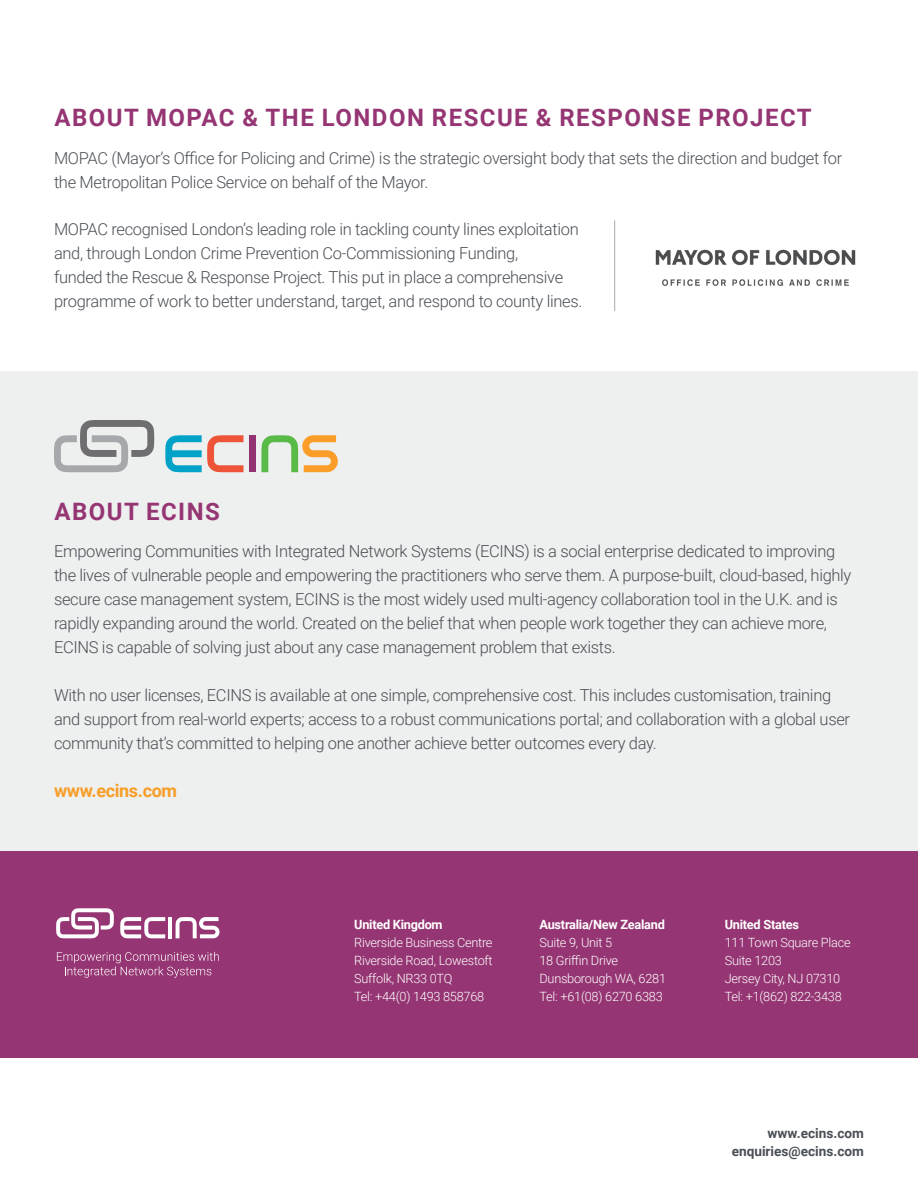
<style>
.page{position:relative;width:918px;height:1188px;background:#fff}
.page>*{position:absolute;margin:0;border:0;box-sizing:border-box;transform-origin:0 0}
.t1{font:700 24px "Roboto";letter-spacing:.06em;color:#953573}
.Bullets{font:700 18px "Roboto";letter-spacing:-.02em;color:#f89e28}
.Bullets-2{font:300 16.5px/24px "Roboto";letter-spacing:-.02em;color:#4a4f55}
.Bullets-3{font:700 13.65px "Roboto";color:#4a4f55}
.Bullets-4{font:300 12.75px "Roboto";letter-spacing:-.02em;color:#fff}
.Bullets-5{font:700 12.75px "Roboto";letter-spacing:-.02em;color:#fff}
</style>
<div class="page">
<div style="left:0;top:372px;width:918px;height:685px;background:#eeefef"></div>
<div style="left:0;top:851px;width:918px;height:206px;background:#953573"></div>
<div style="left:249px;top:435px;width:7px;height:37px;background:#943373"></div>
<svg style="left:54px;top:420px;width:100px;height:52px"></svg>
<svg style="left:165px;top:435px;width:78px;height:37px"></svg>
<svg style="left:261px;top:435px;width:77px;height:37px"></svg>
<svg style="left:57px;top:952px;width:162px;height:26px"></svg>
<hr style="left:168px;top:917px;width:4px;height:21px;background:#fff">
<svg style="left:56px;top:908px;width:58px;height:30px"></svg>
<svg style="left:120px;top:917px;width:45px;height:21px"></svg>
<svg style="left:176px;top:917px;width:44px;height:21px"></svg>
<img style="left:655px;top:249px;width:201px;height:37px">
<hr style="left:614px;top:220px;width:1px;height:91px;background:#a8aaab">
<h3 class="t1" style="left:54px;top:101px;width:759px">ABOUT MOPAC &amp; THE LONDON RESCUE &amp; RESPONSE PROJECT</h3>
<p class="Bullets-2" style="left:54px;top:145px;width:790px">MOPAC (Mayor’s Office for Policing and Crime) is the strategic oversight body that sets the direction and budget for the Metropolitan Police Service on behalf of the Mayor.</p>
<p class="Bullets-2" style="left:54px;top:217px;width:530px">MOPAC recognised London’s leading role in tackling county lines exploitation and, through London Crime Prevention Co-Commissioning Funding,<br>funded the Rescue &amp; Response Project. This put in place a comprehensive programme of work to better understand, target, and respond to county lines.</p>
<h3 class="t1" style="left:54px;top:495px;width:167px">ABOUT ECINS</h3>
<p class="Bullets-2" style="left:54px;top:539px;width:799px">Empowering Communities with Integrated Network Systems (ECINS) is a social enterprise dedicated to improving the lives of vulnerable people and empowering the practitioners who serve them. A purpose-built, cloud-based, highly secure case management system, ECINS is the most widely used multi-agency collaboration tool in the U.K. and is rapidly expanding around the world. Created on the belief that when people work together they can achieve more, ECINS is capable of solving just about any case management problem that exists.</p>
<p class="Bullets-2" style="left:54px;top:683px;width:798px">With no user licenses, ECINS is available at one simple, comprehensive cost. This includes customisation, training and support from real-world experts; access to a robust communications portal; and collaboration with a global user community that’s committed to helping one another achieve better outcomes every day.</p>
<p class="Bullets" style="left:54px;top:778px;width:125px">www.ecins.com</p>
<p class="Bullets-5" style="left:354px;top:915px;width:90px">United Kingdom</p>
<p class="Bullets-4" style="left:354px;top:933px;width:140px">Riverside Business Centre</p>
<p class="Bullets-4" style="left:354px;top:951px;width:140px">Riverside Road, Lowestoft</p>
<p class="Bullets-4" style="left:354px;top:969px;width:100px">Suffolk, NR33 0TQ</p>
<p class="Bullets-4" style="left:354px;top:987px;width:132px">Tel: +44(0) 1493 858768</p>
<p class="Bullets-5" style="left:540px;top:915px;width:127px">Australia/New Zealand</p>
<p class="Bullets-4" style="left:540px;top:933px;width:74px">Suite 9, Unit 5</p>
<p class="Bullets-4" style="left:540px;top:951px;width:80px">18 Griffin Drive</p>
<p class="Bullets-4" style="left:540px;top:969px;width:128px">Dunsborough WA, 6281</p>
<p class="Bullets-4" style="left:540px;top:987px;width:125px">Tel: +61(08) 6270 6383</p>
<p class="Bullets-5" style="left:725px;top:915px;width:76px">United States</p>
<p class="Bullets-4" style="left:725px;top:933px;width:127px">111 Town Square Place</p>
<p class="Bullets-4" style="left:725px;top:951px;width:59px">Suite 1203</p>
<p class="Bullets-4" style="left:725px;top:969px;width:117px">Jersey City, NJ 07310</p>
<p class="Bullets-4" style="left:725px;top:987px;width:118px">Tel: +1(862) 822-3438</p>
<p class="Bullets-3" style="left:768px;top:1124px;width:98px">www.ecins.com</p>
<p class="Bullets-3" style="left:732px;top:1142px;width:134px">enquiries@ecins.com</p>
</div>
